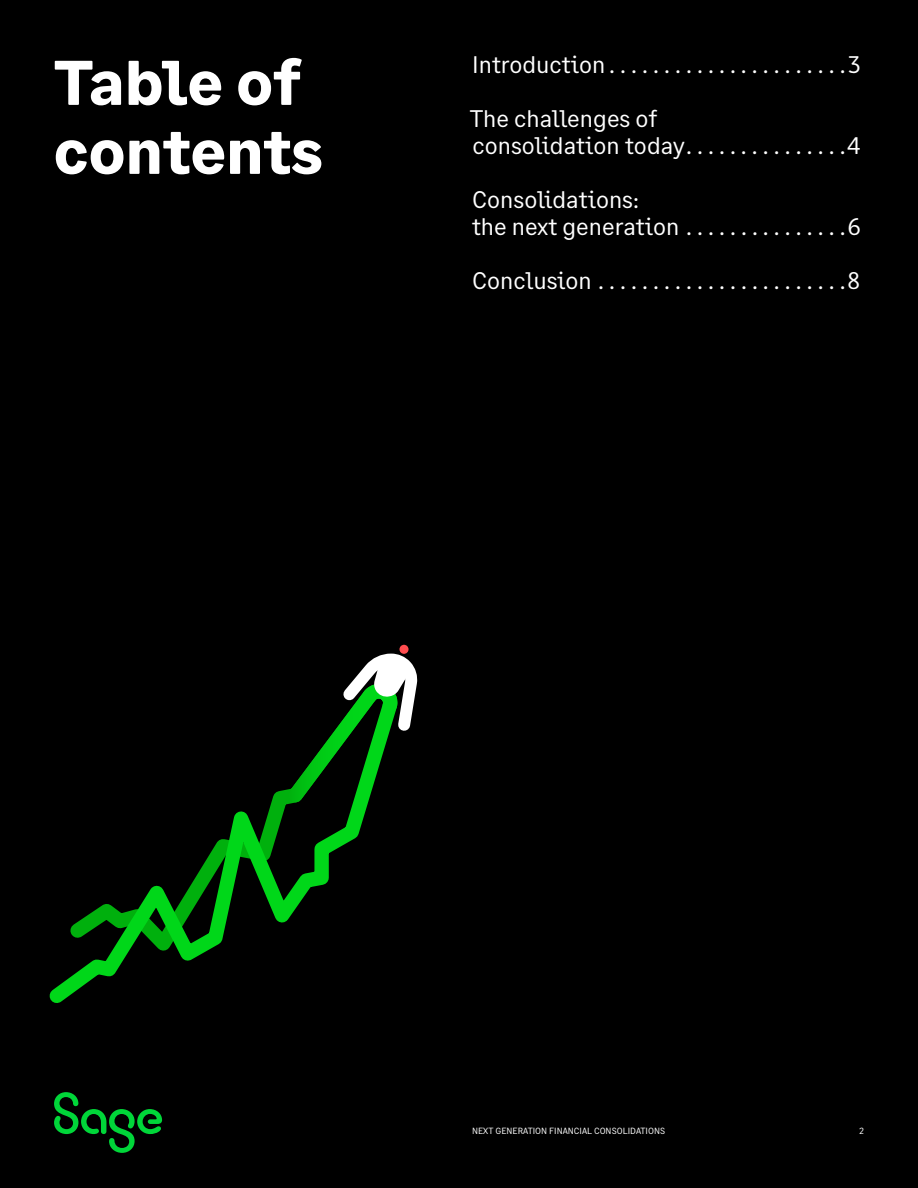
<style>
.page{position:relative;width:918px;height:1188px;background:#000}
.page>*{position:absolute;margin:0;border:0;box-sizing:border-box;transform-origin:0 0}
.t1{font:700 63px/69px "Sage Text";letter-spacing:-.005em;color:#fff}
.t2{font:24px/27px "Sage Text";color:#fff}
.t3{font:9px "Sage Text";color:#fff}
</style>
<div class="page">
<svg style="left:49px;top:793px;width:316px;height:210px"></svg>
<svg style="left:275px;top:646px;width:143px;height:169px"></svg>
<svg style="left:54px;top:1092px;width:108px;height:61px"></svg>
<h1 class="t1" style="left:54px;top:49px;width:271px">Table of contents</h1>
<p class="t2" style="left:472px;top:52px;width:390px">Introduction . . . . . . . . . . . . . . . . . . . . . 3</p>
<p class="t2" style="left:470px;top:106px;width:392px">The challenges of<br>consolidation today . . . . . . . . . . . . . . 4</p>
<p class="t2" style="left:472px;top:187px;width:391px">Consolidations:<br>the next generation . . . . . . . . . . . . . . 6</p>
<p class="t2" style="left:472px;top:268px;width:389px">Conclusion . . . . . . . . . . . . . . . . . . . . . . 8</p>
<p class="t3" style="left:472px;top:1125px;width:195px">NEXT GENERATION FINANCIAL CONSOLIDATIONS</p>
<p class="t3" style="left:860px;top:1125px;width:6px">2</p>
</div>
